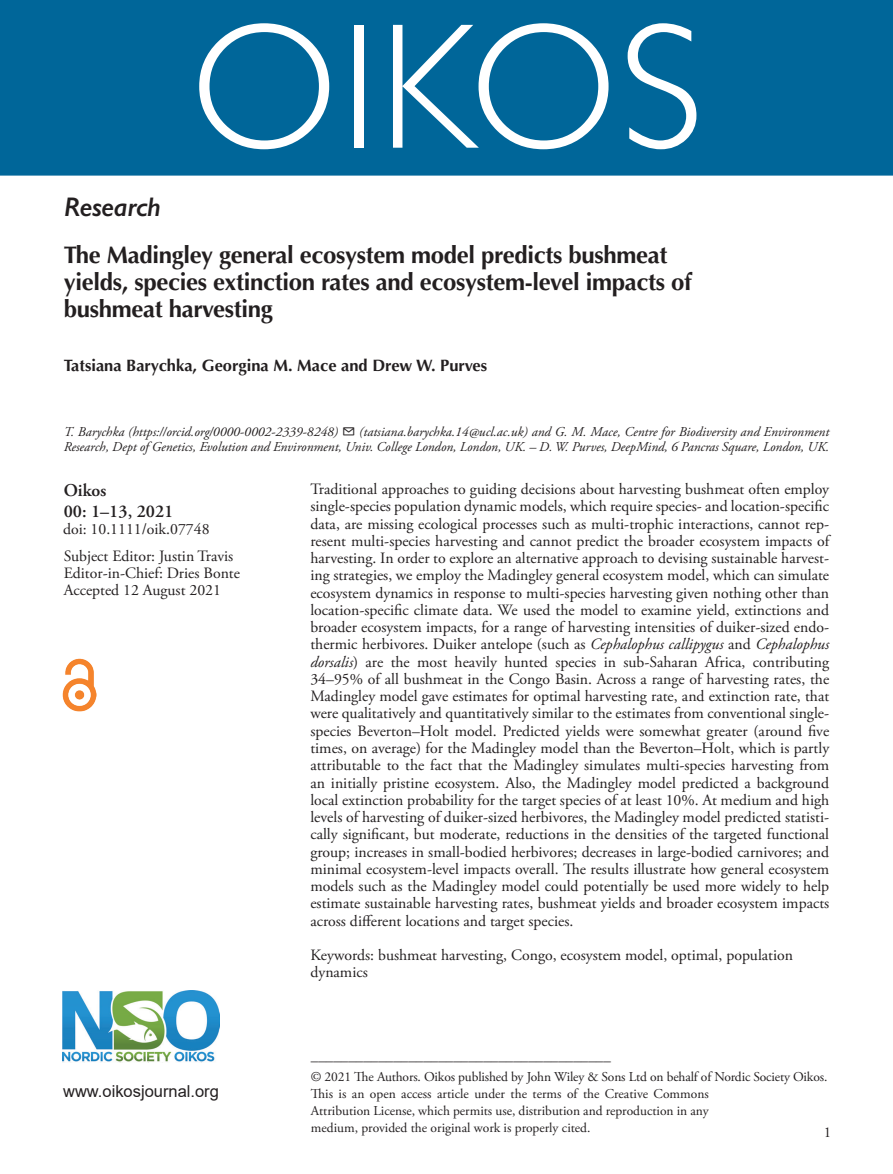
<style>
.page{position:relative;width:893px;height:1174px;background:#fff}
.page>*{position:absolute;margin:0;border:0;box-sizing:border-box;transform-origin:0 0}
.OIKOS{font:300 180px "Gill Sans";letter-spacing:.01em;color:#fff}
.AT_TYPE{font:italic 600 27px "Gill Sans";letter-spacing:-.015em;color:#231f20}
.CT{font:700 24px/27px "Optima LT Std";letter-spacing:-.015em;color:#231f20}
.Corres{font:600 18px "Adobe Garamond Pro";color:#231f20}
.AU{font:700 16.5px "Optima LT Std";color:#231f20}
.t1{font:16.5px "Arial";color:#231f20}
.ABS_TXT{font:15.75px/17.2px "Adobe Garamond Pro";color:#231f20;text-align:justify}
.Keywords{font:15.75px/17.2px "Adobe Garamond Pro";color:#231f20}
.Doi_No{font:15.75px "Adobe Garamond Pro";color:#231f20}
.t2{font:15px "Adobe Garamond Pro";color:#231f20}
.Address{font:italic 13.5px/15px "Adobe Garamond Pro";color:#231f20}
.FM_Note{font:13.5px/16.8px "Adobe Garamond Pro";letter-spacing:-.01em;color:#231f20;text-align:justify}
.s1{font-style:italic}
</style>
<div class="page">
<div style="left:0;top:0;width:893px;height:176px;background:#069"></div>
<img style="left:63px;top:990px;width:156px;height:72px">
<img style="left:63px;top:658px;width:34px;height:53px">
<p class="AT_TYPE" style="left:64px;top:191px;width:99px">Research</p>
<p class="OIKOS" style="left:190px;top:-53px;width:515px">OIKOS</p>
<p class="CT" style="left:64px;top:242px;width:629px">The Madingley general ecosystem model predicts bushmeat yields, species extinction rates and ecosystem-level impacts of bushmeat harvesting</p>
<p class="AU" style="left:64px;top:356px;width:425px">Tatsiana Barychka, Georgina M. Mace and Drew W. Purves</p>
<p class="Address" style="left:64px;top:424px;width:767px">T. Barychka (https://orcid.org/0000-0002-2339-8248) ✉ (tatsiana.barychka.14@ucl.ac.uk) and G. M. Mace, Centre for Biodiversity and Environment<br>Research, Dept of Genetics, Evolution and Environment, Univ. College London, London, UK. – D. W. Purves, DeepMind, 6 Pancras Square, London, UK.</p>
<p class="Corres" style="left:64px;top:480px;width:44px">Oikos</p>
<p class="Corres" style="left:64px;top:501px;width:111px">00: 1–13, 2021</p>
<p class="Doi_No" style="left:63px;top:519px;width:148px">doi: 10.1111/oik.07748</p>
<p class="ABS_TXT" style="left:64px;top:548px;width:171px">Subject Editor: Justin Travis</p>
<p class="ABS_TXT" style="left:64px;top:565px;width:178px">Editor-in-Chief: Dries Bonte</p>
<p class="ABS_TXT" style="left:64px;top:582px;width:159px">Accepted 12 August 2021</p>
<p class="t1" style="left:63px;top:1079px;width:157px">www.oikosjournal.org</p>
<p class="ABS_TXT" style="left:310px;top:481px;width:520px">Traditional approaches to guiding decisions about harvesting bushmeat often employ single-species population dynamic models, which require species- and location-specific data, are missing ecological processes such as multi-trophic interactions, cannot rep&shy;resent multi-species harvesting and cannot predict the broader ecosystem impacts of harvesting. In order to explore an alternative approach to devising sustainable harvest&shy;ing strategies, we employ the Madingley general ecosystem model, which can simulate ecosystem dynamics in response to multi-species harvesting given nothing other than location-specific climate data. We used the model to examine yield, extinctions and broader ecosystem impacts, for a range of harvesting intensities of duiker-sized endo&shy;thermic herbivores. Duiker antelope (such as <span class="s1">Cephalophus callipygus</span> and <span class="s1">Cephalophus dorsalis</span>) are the most heavily hunted species in sub-Saharan Africa, contributing 34–95% of all bushmeat in the Congo Basin. Across a range of harvesting rates, the Madingley model gave estimates for optimal harvesting rate, and extinction rate, that were qualitatively and quantitatively similar to the estimates from conventional single&shy;species Beverton–Holt model. Predicted yields were somewhat greater (around five times, on average) for the Madingley model than the Beverton–Holt, which is partly attributable to the fact that the Madingley simulates multi-species harvesting from an initially pristine ecosystem. Also, the Madingley model predicted a background local extinction probability for the target species of at least 10%. At medium and high levels of harvesting of duiker-sized herbivores, the Madingley model predicted statisti&shy;cally significant, but moderate, reductions in the densities of the targeted functional group; increases in small-bodied herbivores; decreases in large-bodied carnivores; and minimal ecosystem-level impacts overall. The results illustrate how general ecosystem models such as the Madingley model could potentially be used more widely to help estimate sustainable harvesting rates, bushmeat yields and broader ecosystem impacts across different locations and target species.</p>
<p class="Keywords" style="left:310px;top:947px;width:484px">Keywords: bushmeat harvesting, Congo, ecosystem model, optimal, population dynamics</p>
<p class="t2" style="left:311px;top:1051px;width:301px">––––––––––––––––––––––––––––––––––––––––</p>
<p class="FM_Note" style="left:311px;top:1069px;width:518px">© 2021 The Authors. Oikos published by John Wiley &amp; Sons Ltd on behalf of Nordic Society Oikos.</p>
<p class="FM_Note" style="left:311px;top:1086px;width:399px">This is an open access article under the terms of the Creative Commons Attribution License, which permits use, distribution and reproduction in any medium, provided the original work is properly cited.</p>
<p class="t2" style="left:824px;top:1123px;width:9px">1</p>
</div>
